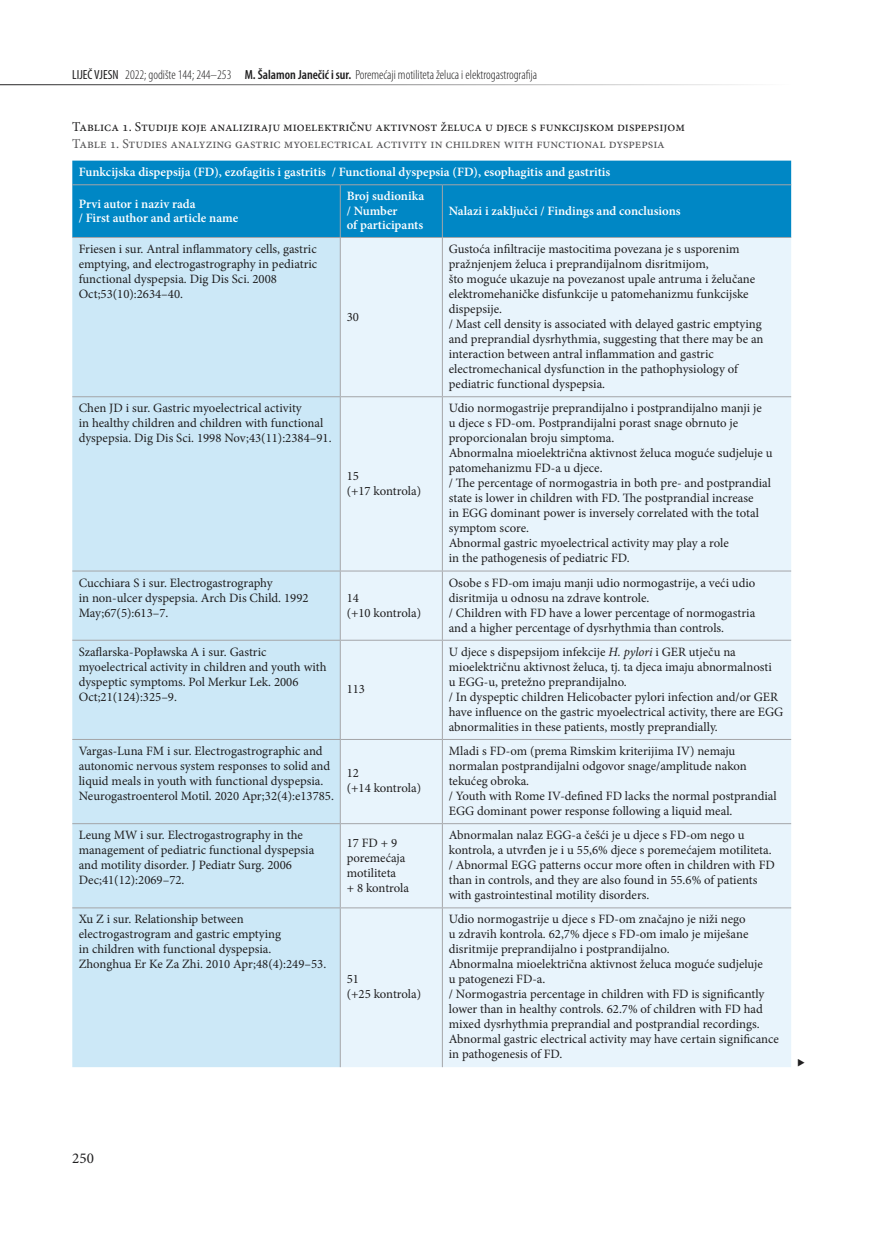
<style>
.page{position:relative;width:872px;height:1234px;background:#fff}
.page>*{position:absolute;margin:0;border:0;box-sizing:border-box;transform-origin:0 0}
.t1{font:15px "Minion Pro";color:#1f1e1f}
.t2{font:13.5px "Minion Pro";color:#1f1e1f}
.t3{font:13.5px "Minion Pro";color:#565557}
.t4{font:300 condensed 13.2px "Myriad Pro";color:#1f1e1f}
.t5{font:12.75px/15px "Minion Pro";color:#1f1e1f}
.t6{font:600 12.75px/14.2px "Minion Pro";color:#fff}
.s1{font-weight:400}
.s2{font-weight:600}
.s3{font-style:italic}
</style>
<div class="page">
<hr style="left:0;top:84px;width:791px;height:1px;background:#1f1e1f">
<div style="left:72px;top:160px;width:719px;height:77px;background:#0087c5"></div>
<div style="left:72px;top:238px;width:268px;height:828px;background:#cce8f7"></div>
<div style="left:341px;top:238px;width:450px;height:828px;background:#e8f4fc"></div>
<hr style="left:72px;top:184px;width:268px;height:1px;background:#a4a5a8">
<hr style="left:340px;top:184px;width:102px;height:1px;background:#a4a5a8">
<hr style="left:340px;top:185px;width:1px;height:52px;background:#a4a5a8">
<hr style="left:442px;top:184px;width:349px;height:1px;background:#a4a5a8">
<hr style="left:442px;top:185px;width:1px;height:52px;background:#a4a5a8">
<hr style="left:72px;top:237px;width:268px;height:1px;background:#a4a5a8">
<hr style="left:340px;top:237px;width:102px;height:1px;background:#a4a5a8">
<hr style="left:340px;top:238px;width:1px;height:158px;background:#a4a5a8">
<hr style="left:442px;top:237px;width:349px;height:1px;background:#a4a5a8">
<hr style="left:442px;top:238px;width:1px;height:158px;background:#a4a5a8">
<hr style="left:72px;top:396px;width:268px;height:1px;background:#a4a5a8">
<hr style="left:340px;top:396px;width:102px;height:1px;background:#a4a5a8">
<hr style="left:340px;top:397px;width:1px;height:173px;background:#a4a5a8">
<hr style="left:442px;top:396px;width:349px;height:1px;background:#a4a5a8">
<hr style="left:442px;top:397px;width:1px;height:173px;background:#a4a5a8">
<hr style="left:72px;top:570px;width:268px;height:1px;background:#a4a5a8">
<hr style="left:340px;top:570px;width:102px;height:1px;background:#a4a5a8">
<hr style="left:340px;top:571px;width:1px;height:68px;background:#a4a5a8">
<hr style="left:442px;top:570px;width:349px;height:1px;background:#a4a5a8">
<hr style="left:442px;top:571px;width:1px;height:68px;background:#a4a5a8">
<hr style="left:72px;top:639px;width:268px;height:1px;background:#a4a5a8">
<hr style="left:340px;top:639px;width:102px;height:1px;background:#a4a5a8">
<hr style="left:340px;top:640px;width:1px;height:99px;background:#a4a5a8">
<hr style="left:442px;top:639px;width:349px;height:1px;background:#a4a5a8">
<hr style="left:442px;top:640px;width:1px;height:99px;background:#a4a5a8">
<hr style="left:72px;top:739px;width:268px;height:1px;background:#a4a5a8">
<hr style="left:340px;top:739px;width:102px;height:1px;background:#a4a5a8">
<hr style="left:340px;top:739px;width:1px;height:84px;background:#a4a5a8">
<hr style="left:442px;top:739px;width:349px;height:1px;background:#a4a5a8">
<hr style="left:442px;top:739px;width:1px;height:84px;background:#a4a5a8">
<hr style="left:72px;top:823px;width:268px;height:1px;background:#a4a5a8">
<hr style="left:340px;top:823px;width:102px;height:1px;background:#a4a5a8">
<hr style="left:340px;top:823px;width:1px;height:84px;background:#a4a5a8">
<hr style="left:442px;top:823px;width:349px;height:1px;background:#a4a5a8">
<hr style="left:442px;top:823px;width:1px;height:84px;background:#a4a5a8">
<hr style="left:72px;top:907px;width:268px;height:1px;background:#a4a5a8">
<hr style="left:340px;top:907px;width:102px;height:1px;background:#a4a5a8">
<hr style="left:340px;top:908px;width:1px;height:158px;background:#a4a5a8">
<hr style="left:442px;top:907px;width:349px;height:1px;background:#a4a5a8">
<hr style="left:442px;top:908px;width:1px;height:158px;background:#a4a5a8">
<p class="t4" style="left:72px;top:67px;width:466px"><span class="s1">LIJEČ VJESN</span> 2022; godište 144; 244–253 <span class="s2">M. Šalamon Janečić i sur.</span> Poremećaji motiliteta želuca i elektrogastrografija</p>
<p class="t2" style="left:72px;top:118px;width:614px">Tablica 1. Studije koje analiziraju mioelektričnu aktivnost želuca u djece s funkcijskom dispepsijom</p>
<p class="t3" style="left:72px;top:135px;width:594px">Table 1. Studies analyzing gastric myoelectrical activity in children with functional dyspepsia</p>
<p class="t6" style="left:79px;top:165px;width:533px">Funkcijska dispepsija (FD), ezofagitis i gastritis / Functional dyspepsia (FD), esophagitis and gastritis</p>
<p class="t6" style="left:79px;top:196px;width:161px">Prvi autor i naziv rada<br>/ First author and article name</p>
<p class="t6" style="left:347px;top:189px;width:79px">Broj sudionika / Number<br>of participants</p>
<p class="t6" style="left:449px;top:203px;width:233px">Nalazi i zaključci / Findings and conclusions</p>
<p class="t5" style="left:79px;top:241px;width:240px">Friesen i sur. Antral inflammatory cells, gastric emptying, and electrogastrography in pediatric functional dyspepsia. Dig Dis Sci. 2008<br>Oct;53(10):2634–40.</p>
<p class="t5" style="left:347px;top:309px;width:14px">30</p>
<p class="t5" style="left:79px;top:401px;width:254px">Chen JD i sur. Gastric myoelectrical activity<br>in healthy children and children with functional dyspepsia. Dig Dis Sci. 1998 Nov;43(11):2384–91.</p>
<p class="t5" style="left:347px;top:468px;width:76px">15<br>(+17 kontrola)</p>
<p class="t5" style="left:79px;top:575px;width:231px">Cucchiara S i sur. Electrogastrography<br>in non-ulcer dyspepsia. Arch Dis Child. 1992<br>May;67(5):613–7.</p>
<p class="t5" style="left:79px;top:644px;width:249px">Szaflarska-Popławska A i sur. Gastric myoelectrical activity in children and youth with dyspeptic symptoms. Pol Merkur Lek. 2006<br>Oct;21(124):325–9.</p>
<p class="t5" style="left:347px;top:590px;width:76px">14<br>(+10 kontrola)</p>
<p class="t5" style="left:347px;top:681px;width:20px">113</p>
<p class="t5" style="left:79px;top:743px;width:257px">Vargas-Luna FM i sur. Electrogastrographic and autonomic nervous system responses to solid and liquid meals in youth with functional dyspepsia.<br>Neurogastroenterol Motil. 2020 Apr;32(4):e13785.</p>
<p class="t5" style="left:347px;top:765px;width:76px">12<br>(+14 kontrola)</p>
<p class="t5" style="left:449px;top:241px;width:316px">Gustoća infiltracije mastocitima povezana je s usporenim pražnjenjem želuca i preprandijalnom disritmijom,<br>što moguće ukazuje na povezanost upale antruma i želučane elektromehaničke disfunkcije u patomehanizmu funkcijske dispepsije.<br>/ Mast cell density is associated with delayed gastric emptying and preprandial dysrhythmia, suggesting that there may be an interaction between antral inflammation and gastric electromechanical dysfunction in the pathophysiology of pediatric functional dyspepsia.</p>
<p class="t5" style="left:449px;top:401px;width:325px">Udio normogastrije preprandijalno i postprandijalno manji je<br>u djece s FD-om. Postprandijalni porast snage obrnuto je proporcionalan broju simptoma.<br>Abnormalna mioelektrična aktivnost želuca moguće sudjeluje u patomehanizmu FD-a u djece.<br>/ The percentage of normogastria in both pre- and postprandial state is lower in children with FD. The postprandial increase<br>in EGG dominant power is inversely correlated with the total symptom score.<br>Abnormal gastric myoelectrical activity may play a role<br>in the pathogenesis of pediatric FD.</p>
<p class="t5" style="left:449px;top:575px;width:308px">Osobe s FD-om imaju manji udio normogastrije, a veći udio disritmija u odnosu na zdrave kontrole.<br>/ Children with FD have a lower percentage of normogastria and a higher percentage of dysrhythmia than controls.</p>
<p class="t5" style="left:449px;top:644px;width:336px">U djece s dispepsijom infekcije <span class="s3">H. pylori</span> i GER utječu na mioelektričnu aktivnost želuca, tj. ta djeca imaju abnormalnosti<br>u EGG-u, pretežno preprandijalno.<br>/ In dyspeptic children Helicobacter pylori infection and/or GER have influence on the gastric myoelectrical activity, there are EGG abnormalities in these patients, mostly preprandially.</p>
<p class="t5" style="left:449px;top:743px;width:329px">Mladi s FD-om (prema Rimskim kriterijima IV) nemaju normalan postprandijalni odgovor snage/amplitude nakon tekućeg obroka.<br>/ Youth with Rome IV-defined FD lacks the normal postprandial EGG dominant power response following a liquid meal.</p>
<p class="t5" style="left:79px;top:827px;width:237px">Leung MW i sur. Electrogastrography in the management of pediatric functional dyspepsia and motility disorder. J Pediatr Surg. 2006<br>Dec;41(12):2069–72.</p>
<p class="t5" style="left:347px;top:834px;width:64px">17 FD + 9 poremećaja motiliteta<br>+ 8 kontrola</p>
<p class="t5" style="left:449px;top:827px;width:327px">Abnormalan nalaz EGG-a češći je u djece s FD-om nego u kontrola, a utvrđen je i u 55,6% djece s poremećajem motiliteta. / Abnormal EGG patterns occur more often in children with FD than in controls, and they are also found in 55.6% of patients with gastrointestinal motility disorders.</p>
<p class="t5" style="left:79px;top:911px;width:249px">Xu Z i sur. Relationship between electrogastrogram and gastric emptying<br>in children with functional dyspepsia.<br>Zhonghua Er Ke Za Zhi. 2010 Apr;48(4):249–53.</p>
<p class="t5" style="left:347px;top:971px;width:76px">51<br>(+25 kontrola)</p>
<p class="t5" style="left:449px;top:911px;width:331px">Udio normogastrije u djece s FD-om značajno je niži nego<br>u zdravih kontrola. 62,7% djece s FD-om imalo je miješane disritmije preprandijalno i postprandijalno.<br>Abnormalna mioelektrična aktivnost želuca moguće sudjeluje<br>u patogenezi FD-a.<br>/ Normogastria percentage in children with FD is significantly lower than in healthy controls. 62.7% of children with FD had mixed dysrhythmia preprandial and postprandial recordings.<br>Abnormal gastric electrical activity may have certain significance in pathogenesis of FD.</p>
<p class="t1" style="left:72px;top:1147px;width:23px">250</p>
</div>
